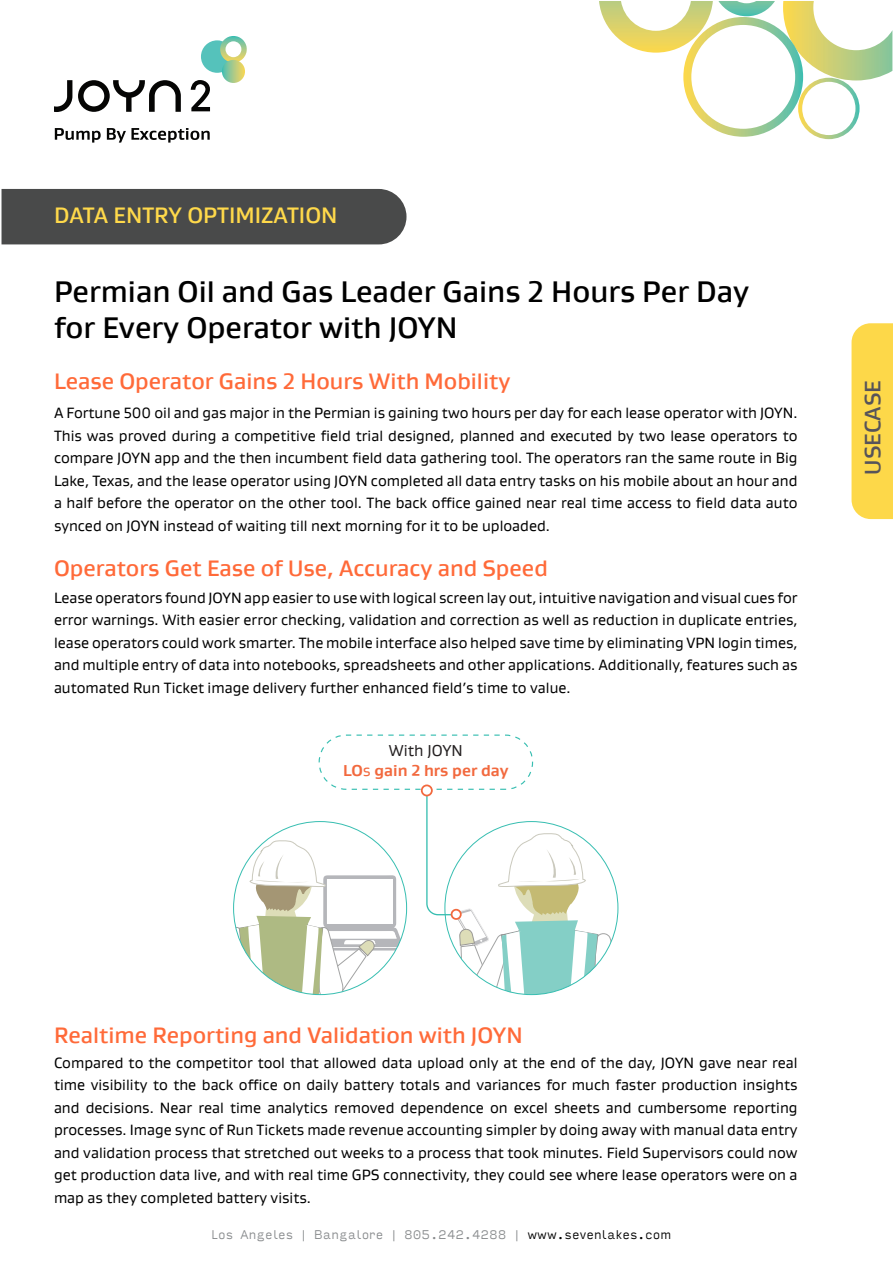
<style>
.page{position:relative;width:893px;height:1263px;background:#fff}
.page>*{position:absolute;margin:0;border:0;box-sizing:border-box;transform-origin:0 0}
.t1{font:500 30px/36px "Gustanlp";color:#000}
.t2{font:500 22.5px "Gustanlp";color:#ff6a39}
.t3{font:500 22.5px "Gustanlp";color:#ffd94a}
.t4{font:500 22.5px "Gustanlp";color:#56535a}
.t5{font:700 15.9px/19px "Gustanlp";color:#f2693e;text-align:center}
.t6{font:15px/22.5px "Gustanlp";color:#000;text-align:justify}
.t7{font:300 12px "Input Sans";color:#888b8d}
.s1{font-weight:400;color:#231f20}
.s2{font-weight:400}
.s3{color:#000}
</style>
<div class="page">
<svg style="left:201px;top:36px;width:46px;height:37px"></svg>
<svg style="left:222px;top:60px;width:23px;height:23px"></svg>
<svg style="left:78px;top:80px;width:103px;height:32px"></svg>
<svg style="left:54px;top:80px;width:18px;height:32px"></svg>
<svg style="left:191px;top:80px;width:19px;height:31px"></svg>
<svg style="left:55px;top:128px;width:46px;height:15px"></svg>
<svg style="left:107px;top:128px;width:103px;height:15px"></svg>
<svg style="left:599px;top:1px;width:293px;height:138px"></svg>
<div style="left:2px;top:189px;width:404px;height:55px;background:#494a4a"></div>
<div style="left:851px;top:323px;width:42px;height:196px;background:#fdd849"></div>
<div style="left:319px;top:734px;width:214px;height:56px;border:1px dashed #37beb1;border-radius:27px"></div>
<svg style="left:234px;top:840px;width:170px;height:154px"></svg>
<svg style="left:426px;top:789px;width:191px;height:205px"></svg>
<div style="left:452px;top:910px;width:9px;height:9px;background:#fff;border-radius:50%"></div>
<div style="left:451px;top:909px;width:11px;height:11px;border:2px solid #f2693e;border-radius:50%"></div>
<div style="left:422px;top:785px;width:10px;height:10px;background:#fff;border-radius:50%"></div>
<div style="left:421px;top:784px;width:12px;height:12px;border:2px solid #f2693e;border-radius:50%"></div>
<p class="t3" style="left:54px;top:200px;width:285px">DATA ENTRY OPTIMIZATION</p>
<p class="t1" style="left:54px;top:273px;width:697px">Permian Oil and Gas Leader Gains 2 Hours Per Day for Every Operator with JOYN</p>
<p class="t2" style="left:54px;top:366px;width:458px">Lease Operator Gains 2 Hours With Mobility</p>
<p class="t6" style="left:54px;top:401px;width:745px">A Fortune 500 oil and gas major in the Permian is gaining two hours per day for each lease operator with JOYN.<br>This was proved during a competitive field trial designed, planned and executed by two lease operators to compare JOYN app and the then incumbent field data gathering tool. The operators ran the same route in Big Lake, Texas, and the lease operator using JOYN completed all data entry tasks on his mobile about an hour and a half before the operator on the other tool. The back office gained near real time access to field data auto synced on JOYN instead of waiting till next morning for it to be uploaded.</p>
<p class="t2" style="left:54px;top:554px;width:495px">Operators Get Ease of Use, Accuracy and Speed</p>
<p class="t6" style="left:54px;top:586px;width:745px">Lease operators found JOYN app easier to use with logical screen lay out, intuitive navigation and visual cues for error warnings. With easier error checking, validation and correction as well as reduction in duplicate entries, lease operators could work smarter. The mobile interface also helped save time by eliminating VPN login times, and multiple entry of data into notebooks, spreadsheets and other applications. Additionally, features such as automated Run Ticket image delivery further enhanced field’s time to value.</p>
<p class="t5" style="left:343px;top:741px;width:167px"><span class="s1">With JOYN<br></span>LO<span class="s2">s</span> gain 2 hrs per day</p>
<p class="t4" style="left:858px;top:475px;width:96px;rotate:-90deg">USECASE</p>
<p class="t2" style="left:54px;top:1020px;width:470px">Realtime Reporting and Validation with JOYN</p>
<p class="t6" style="left:54px;top:1051px;width:745px">Compared to the competitor tool that allowed data upload only at the end of the day, JOYN gave near real time visibility to the back office on daily battery totals and variances for much faster production insights and decisions. Near real time analytics removed dependence on excel sheets and cumbersome reporting processes. Image sync of Run Tickets made revenue accounting simpler by doing away with manual data entry and validation process that stretched out weeks to a process that took minutes. Field Supervisors could now get production data live, and with real time GPS connectivity, they could see where lease operators were on a map as they completed battery visits.</p>
<p class="t7" style="left:212px;top:1224px;width:461px">Los Angeles | Bangalore | 805.242.4288 | <span class="s3">www.sevenlakes.com</span></p>
</div>
